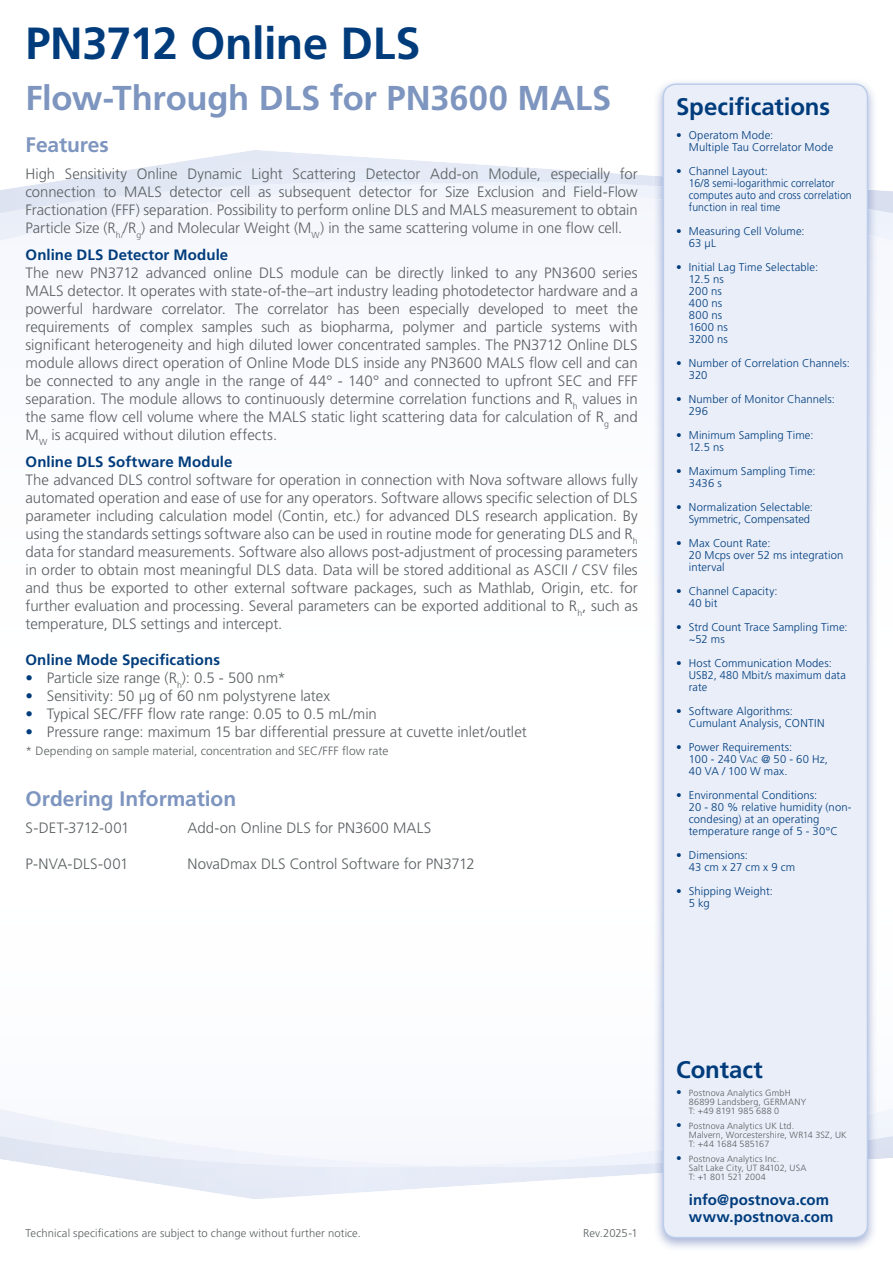
<style>
.page{position:relative;width:893px;height:1263px;background:#fff}
.page>*{position:absolute;margin:0;border:0;box-sizing:border-box;transform-origin:0 0}
.t1{font:700 45px "Frutiger LT Std";letter-spacing:-.01em;color:#003c7c}
.t2{font:700 34.5px "Frutiger LT Std";letter-spacing:-.005em;color:#7d95bf}
.t3{font:700 24px "Frutiger LT Std";letter-spacing:-.005em;color:#003c7c}
.t4{font:700 21px "Frutiger LT Std";letter-spacing:-.005em;color:#7d95bf}
.t5{font:300 15px/18px "Frutiger LT Std";letter-spacing:-.005em;color:#5b6062;text-align:justify}
.t6{font:700 15px/16.5px "Frutiger LT Std";letter-spacing:.005em;color:#003c7c}
.t7{font:300 15px "Frutiger LT Std";letter-spacing:.015em;color:#5b6062}
.t8{font:300 12px "Frutiger LT Std";letter-spacing:.005em;color:#5b6062}
.t9{font:300 11.25px/12px "Frutiger LT Std";letter-spacing:.01em;color:#003c7c}
.t10{font:300 11.25px "Frutiger LT Std";letter-spacing:.01em;color:#5b6062}
.t11{font:300 9px/9px "Frutiger LT Std";letter-spacing:.015em;color:#5b6062}
.s1{color:#003c7c}
.s2{font-size:9px}
.s3{font-size:11.25px;color:#003c7c}
</style>
<div class="page">
<svg style="left:0;top:1157px;width:893px;height:42px"></svg>
<svg style="left:0;top:150px;width:893px;height:42px"></svg>
<img style="left:653px;top:237px;width:225px;height:875px">
<img style="left:653px;top:1112px;width:225px;height:26px">
<img style="left:653px;top:1138px;width:225px;height:21px">
<img style="left:653px;top:1159px;width:225px;height:89px">
<img style="left:653px;top:211px;width:225px;height:26px">
<img style="left:653px;top:190px;width:225px;height:21px">
<img style="left:653px;top:82px;width:225px;height:108px">
<div style="left:663px;top:83px;width:205px;height:1155px;background:#e9eef9"></div>
<h1 class="t1" style="left:26px;top:17px;width:396px">PN3712 Online DLS</h1>
<h2 class="t2" style="left:26px;top:78px;width:587px">Flow-Through DLS for PN3600 MALS</h2>
<h3 class="t4" style="left:26px;top:133px;width:85px">Features</h3>
<p class="t5" style="left:26px;top:165px;width:614px">High Sensitivity Online Dynamic Light Scattering Detector Add-on Module, especially for connection to MALS detector cell as subsequent detector for Size Exclusion and Field-Flow Fractionation (FFF) separation. Possibility to perform online DLS and MALS measurement to obtain Particle Size (R<sub>h/</sub>/R<sub>g</sub>) and Molecular Weight (M<sub>W</sub>) in the same scattering volume in one flow cell.</p>
<p class="t6" style="left:26px;top:247px;width:204px">Online DLS Detector Module</p>
<p class="t5" style="left:26px;top:264px;width:614px">The new PN3712 advanced online DLS module can be directly linked to any PN3600 series MALS detector. It operates with state-of-the–art industry leading photodetector hardware and a powerful hardware correlator. The correlator has been especially developed to meet the requirements of complex samples such as biopharma, polymer and particle systems with significant heterogeneity and high diluted lower concentrated samples. The PN3712 Online DLS module allows direct operation of Online Mode DLS inside any PN3600 MALS flow cell and can be connected to any angle in the range of 44° - 140° and connected to upfront SEC and FFF separation. The module allows to continuously determine correlation functions and R<sub>h</sub> values in the same flow cell volume where the MALS static light scattering data for calculation of R<sub>g</sub> and M<sub>W</sub> is acquired without dilution effects.</p>
<p class="t6" style="left:26px;top:454px;width:209px">Online DLS Software Module</p>
<p class="t5" style="left:26px;top:471px;width:614px">The advanced DLS control software for operation in connection with Nova software allows fully automated operation and ease of use for any operators. Software allows specific selection of DLS parameter including calculation model (Contin, etc.) for advanced DLS research application. By using the standards settings software also can be used in routine mode for generating DLS and R<sub>h </sub>data for standard measurements. Software also allows post-adjustment of processing parameters in order to obtain most meaningful DLS data. Data will be stored additional as ASCII / CSV files and thus be exported to other external software packages, such as Mathlab, Origin, etc. for further evaluation and processing. Several parameters can be exported additional to R<sub>h</sub>, such as temperature, DLS settings and intercept.</p>
<p class="t6" style="left:26px;top:652px;width:196px">Online Mode Specifications</p>
<p class="t5" style="left:26px;top:669px;width:262px"><span class="s1">•</span> Particle size range (R<sub>h</sub>): 0.5 - 500 nm*</p>
<p class="t5" style="left:26px;top:687px;width:306px"><span class="s1">•</span> Sensitivity: 50 μg of 60 nm polystyrene latex</p>
<p class="t5" style="left:26px;top:705px;width:353px"><span class="s1">•</span> Typical SEC/FFF flow rate range: 0.05 to 0.5 mL/min</p>
<p class="t5" style="left:26px;top:723px;width:503px"><span class="s1">•</span> Pressure range: maximum 15 bar differential pressure at cuvette inlet/outlet</p>
<p class="t8" style="left:26px;top:744px;width:364px">* Depending on sample material, concentration and SEC/FFF flow rate</p>
<h3 class="t4" style="left:26px;top:787px;width:212px">Ordering Information</h3>
<p class="t5" style="left:26px;top:819px;width:105px">S-DET-3712-001</p>
<p class="t5" style="left:188px;top:819px;width:245px">Add-on Online DLS for PN3600 MALS</p>
<p class="t7" style="left:26px;top:856px;width:104px">P-NVA-DLS-001</p>
<p class="t5" style="left:187px;top:855px;width:289px">NovaDmax DLS Control Software for PN3712</p>
<h3 class="t3" style="left:676px;top:93px;width:156px">Specifications</h3>
<p class="t9" style="left:689px;top:129px;width:146px;text-indent:-13px">• Operatom Mode:<br>Multiple Tau Correlator Mode</p>
<p class="t9" style="left:689px;top:165px;width:164px;text-indent:-13px">• Channel Layout:<br>16/8 semi-logarithmic correlator computes auto and cross correlation function in real time</p>
<p class="t9" style="left:689px;top:225px;width:117px;text-indent:-13px">• Measuring Cell Volume:<br>63 µL</p>
<p class="t9" style="left:689px;top:261px;width:131px;text-indent:-13px">• Initial Lag Time Selectable:<br>12.5 ns<br>200 ns<br>400 ns<br>800 ns<br>1600 ns<br>3200 ns</p>
<p class="t9" style="left:689px;top:357px;width:163px;text-indent:-13px">• Number of Correlation Channels:<br>320</p>
<p class="t9" style="left:689px;top:393px;width:148px;text-indent:-13px">• Number of Monitor Channels:<br>296</p>
<p class="t9" style="left:689px;top:429px;width:126px;text-indent:-13px">• Minimum Sampling Time:<br>12.5 ns</p>
<p class="t9" style="left:689px;top:465px;width:128px;text-indent:-13px">• Maximum Sampling Time:<br>3436 s</p>
<p class="t9" style="left:676px;top:501px;width:138px;text-align:right">• Normalization Selectable:<br>Symmetric, Compensated</p>
<p class="t9" style="left:689px;top:537px;width:156px;text-indent:-13px">• Max Count Rate:<br>20 Mcps over 52 ms integration interval</p>
<p class="t9" style="left:689px;top:585px;width:90px;text-indent:-13px">• Channel Capacity:<br>40 bit</p>
<p class="t9" style="left:689px;top:621px;width:160px;text-indent:-13px">• Strd Count Trace Sampling Time: ~52 ms</p>
<p class="t9" style="left:689px;top:657px;width:158px;text-indent:-13px">• Host Communication Modes:<br>USB2, 480 Mbit/s maximum data rate</p>
<p class="t9" style="left:689px;top:705px;width:137px;text-indent:-13px">• Software Algorithms:<br>Cumulant Analysis, CONTIN</p>
<p class="t9" style="left:689px;top:741px;width:141px;text-indent:-13px">• Power Requirements:<br>100 - 240 V<span class="s2">AC</span> @ 50 - 60 Hz,<br>40 VA / 100 W max.</p>
<p class="t9" style="left:689px;top:789px;width:164px;text-indent:-13px">• Environmental Conditions:<br>20 - 80 % relative humidity (non&shy;condesing) at an operating temperature range of 5 - 30°C</p>
<p class="t9" style="left:689px;top:849px;width:108px;text-indent:-13px">• Dimensions:<br>43 cm x 27 cm x 9 cm</p>
<p class="t9" style="left:689px;top:885px;width:86px;text-indent:-13px">• Shipping Weight:<br>5 kg</p>
<p class="t10" style="left:26px;top:1227px;width:337px">Technical specifications are subject to change without further notice.</p>
<p class="t10" style="left:583px;top:1227px;width:56px">Rev.2025-1</p>
<h3 class="t3" style="left:676px;top:1055px;width:88px">Contact</h3>
<p class="t11" style="left:689px;top:1088px;width:119px;text-indent:-13px"><span class="s3">•</span> Postnova Analytics GmbH<br>86899 Landsberg, GERMANY<br>T: +49 8191 985 688 0</p>
<p class="t11" style="left:689px;top:1121px;width:159px;text-indent:-13px"><span class="s3">•</span> Postnova Analytics UK Ltd.<br>Malvern, Worcestershire, WR14 3SZ, UK<br>T: +44 1684 585167</p>
<p class="t11" style="left:689px;top:1154px;width:119px;text-indent:-13px"><span class="s3">•</span> Postnova Analytics Inc.<br>Salt Lake City, UT 84102, USA<br>T: +1 801 521 2004</p>
<p class="t6" style="left:689px;top:1192px;width:146px">info@postnova.com www.postnova.com</p>
</div>
